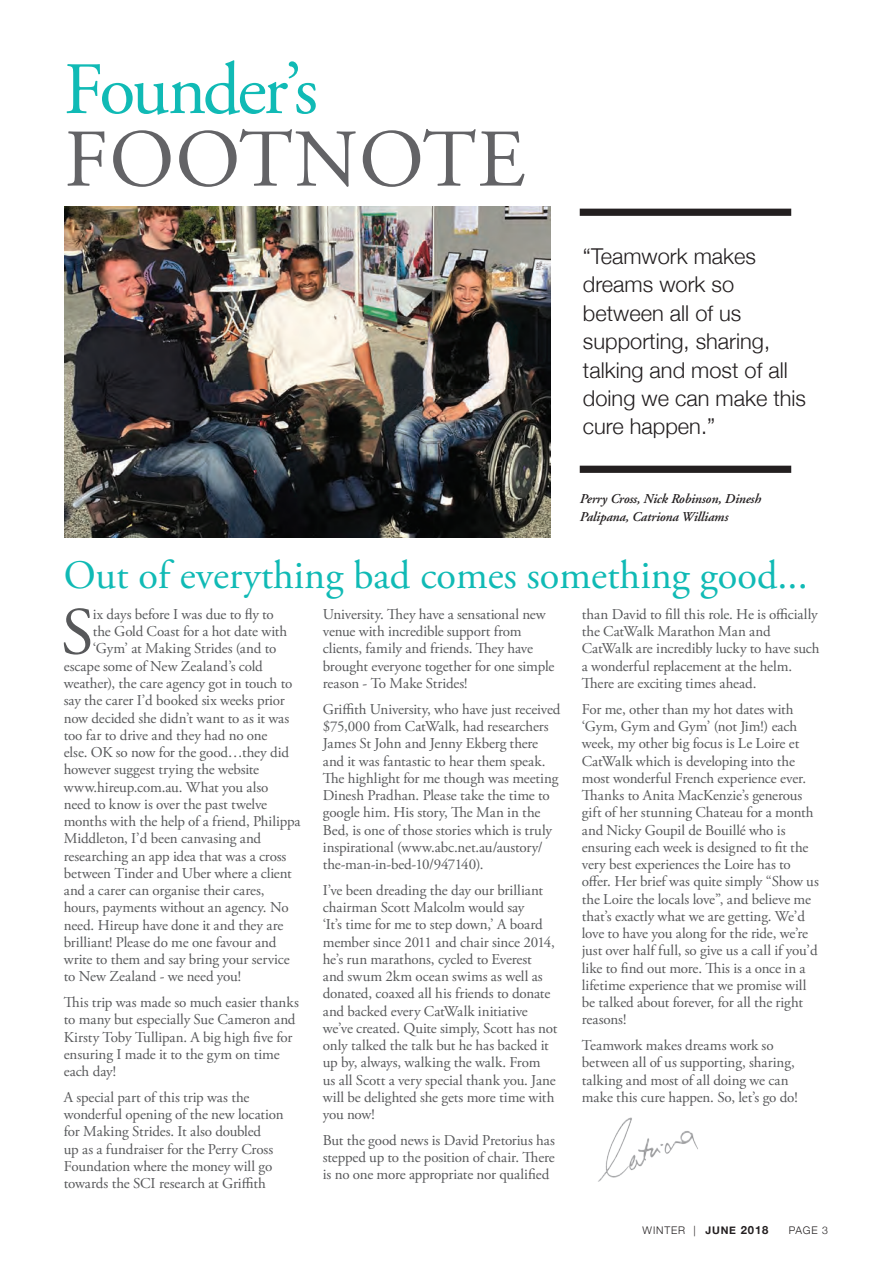
<style>
.page{position:relative;width:893px;height:1263px;background:#fff}
.page>*{position:absolute;margin:0;border:0;box-sizing:border-box;transform-origin:0 0}
.body_para{font:81.75px "Adobe Garamond Pro";letter-spacing:.015em;color:#636366}
.body_para-2{font:73.65px "Adobe Garamond Pro";letter-spacing:-.045em;color:#10bab5}
.t1{font:67.05px "Adobe Garamond Pro";color:#57585a}
.t2{font:40.35px "Adobe Garamond Pro";color:#10bab5}
.t3{font:300 21.9px/28.3px "Helvetica Neue";color:#231f20}
.t4{font:15px/17.2px "Adobe Garamond Pro";letter-spacing:-.005em;color:#57585a}
.t5{font:italic 600 13.5px/18px "Adobe Garamond";letter-spacing:-.01em;color:#231f20}
.t6{font:300 10.5px "Helvetica Neue";letter-spacing:.08em;color:#231f20}
.s1{font-weight:700}
.s2{font-weight:700;font-size:11.25px}
</style>
<div class="page">
<img style="left:598px;top:1117px;width:100px;height:65px">
<div style="left:580px;top:209px;width:211px;height:7px;background:#231f20"></div>
<div style="left:580px;top:466px;width:211px;height:7px;background:#231f20"></div>
<img style="left:64px;top:206px;width:487px;height:332px">
<p class="body_para-2" style="left:64px;top:45px;width:256px">Founder’s</p>
<p class="body_para" style="left:64px;top:111px;width:462px">FOOTNOTE</p>
<p class="t3" style="left:583px;top:240px;width:225px">“Teamwork makes dreams work so between all of us supporting, sharing, talking and most of all doing we can make this cure happen.”</p>
<p class="t5" style="left:580px;top:490px;width:183px">Perry Cross, Nick Robinson, Dinesh<br>Palipana, Catriona Williams</p>
<p class="t2" style="left:64px;top:551px;width:745px">Out of everything bad comes something good...</p>
<p class="t1" style="left:61px;top:592px;width:34px">S</p>
<p class="t4" style="left:93px;top:606px;width:183px">ix days before I was due to fly to</p>
<p class="t4" style="left:93px;top:623px;width:196px">the Gold Coast for a hot date with</p>
<p class="t4" style="left:93px;top:641px;width:185px">‘Gym’ at Making Strides (and to</p>
<p class="t4" style="left:64px;top:658px;width:201px">escape some of New Zealand’s cold</p>
<p class="t4" style="left:64px;top:675px;width:230px">weather), the care agency got in touch to</p>
<p class="t4" style="left:64px;top:692px;width:222px">say the carer I’d booked six weeks prior</p>
<p class="t4" style="left:64px;top:710px;width:227px">now decided she didn’t want to as it was</p>
<p class="t4" style="left:64px;top:727px;width:205px">too far to drive and they had no one</p>
<p class="t4" style="left:64px;top:744px;width:227px">else. OK so now for the good…they did</p>
<p class="t4" style="left:64px;top:761px;width:197px">however suggest trying the website</p>
<p class="t4" style="left:64px;top:779px;width:206px">www.hireup.com.au. What you also</p>
<p class="t4" style="left:64px;top:796px;width:205px">need to know is over the past twelve</p>
<p class="t4" style="left:64px;top:813px;width:238px">months with the help of a friend, Philippa</p>
<p class="t4" style="left:64px;top:830px;width:199px">Middleton, I’d been canvasing and</p>
<p class="t4" style="left:64px;top:848px;width:224px">researching an app idea that was a cross</p>
<p class="t4" style="left:64px;top:865px;width:229px">between Tinder and Uber where a client</p>
<p class="t4" style="left:64px;top:882px;width:202px">and a carer can organise their cares,</p>
<p class="t4" style="left:64px;top:899px;width:226px">hours, payments without an agency. No</p>
<p class="t4" style="left:64px;top:917px;width:221px">need. Hireup have done it and they are</p>
<p class="t4" style="left:64px;top:934px;width:214px">brilliant! Please do me one favour and</p>
<p class="t4" style="left:64px;top:951px;width:227px">write to them and say bring your service</p>
<p class="t4" style="left:64px;top:968px;width:179px">to New Zealand - we need you!</p>
<p class="t4" style="left:64px;top:994px;width:237px">This trip was made so much easier thanks to many but especially Sue Cameron and<br>Kirsty Toby Tullipan. A big high five for ensuring I made it to the gym on time each day!</p>
<p class="t4" style="left:64px;top:1089px;width:221px">A special part of this trip was the wonderful opening of the new location for Making Strides. It also doubled<br>up as a fundraiser for the Perry Cross Foundation where the money will go towards the SCI research at Griffith</p>
<p class="t4" style="left:323px;top:606px;width:233px">University. They have a sensational new venue with incredible support from clients, family and friends. They have brought everyone together for one simple reason - To Make Strides!</p>
<p class="t4" style="left:323px;top:701px;width:239px">Griffith University, who have just received $75,000 from CatWalk, had researchers James St John and Jenny Ekberg there and it was fantastic to hear them speak.<br>The highlight for me though was meeting Dinesh Pradhan. Please take the time to google him. His story, The Man in the Bed, is one of those stories which is truly inspirational (www.abc.net.au/austory/ the-man-in-bed-10/947140).</p>
<p class="t4" style="left:323px;top:882px;width:236px">I’ve been dreading the day our brilliant chairman Scott Malcolm would say<br>‘It’s time for me to step down,’ A board member since 2011 and chair since 2014, he’s run marathons, cycled to Everest<br>and swum 2km ocean swims as well as donated, coaxed all his friends to donate and backed every CatWalk initiative we’ve created. Quite simply, Scott has not only talked the talk but he has backed it up by, always, walking the walk. From<br>us all Scott a very special thank you. Jane will be delighted she gets more time with you now!</p>
<p class="t4" style="left:323px;top:1132px;width:234px;text-align:justify">But the good news is David Pretorius has stepped up to the position of chair. There is no one more appropriate nor qualified</p>
<p class="t4" style="left:582px;top:606px;width:239px">than David to fill this role. He is officially the CatWalk Marathon Man and CatWalk are incredibly lucky to have such a wonderful replacement at the helm.<br>There are exciting times ahead.</p>
<p class="t4" style="left:582px;top:701px;width:239px">For me, other than my hot dates with ‘Gym, Gym and Gym’ (not Jim!) each week, my other big focus is Le Loire et CatWalk which is developing into the most wonderful French experience ever.<br>Thanks to Anita MacKenzie’s generous gift of her stunning Chateau for a month and Nicky Goupil de Bouillé who is ensuring each week is designed to fit the very best experiences the Loire has to offer. Her brief was quite simply “Show us the Loire the locals love”, and believe me that’s exactly what we are getting. We’d love to have you along for the ride, we’re just over half full, so give us a call if you’d like to find out more. This is a once in a lifetime experience that we promise will be talked about forever, for all the right reasons!</p>
<p class="t4" style="left:582px;top:1037px;width:217px">Teamwork makes dreams work so between all of us supporting, sharing, talking and most of all doing we can make this cure happen. So, let’s go do!</p>
<p class="t6" style="left:643px;top:1221px;width:127px">WINTER | <span class="s1">JUNE</span> <span class="s2">2018</span></p>
<p class="t6" style="left:789px;top:1221px;width:41px">PAGE 3</p>
</div>
